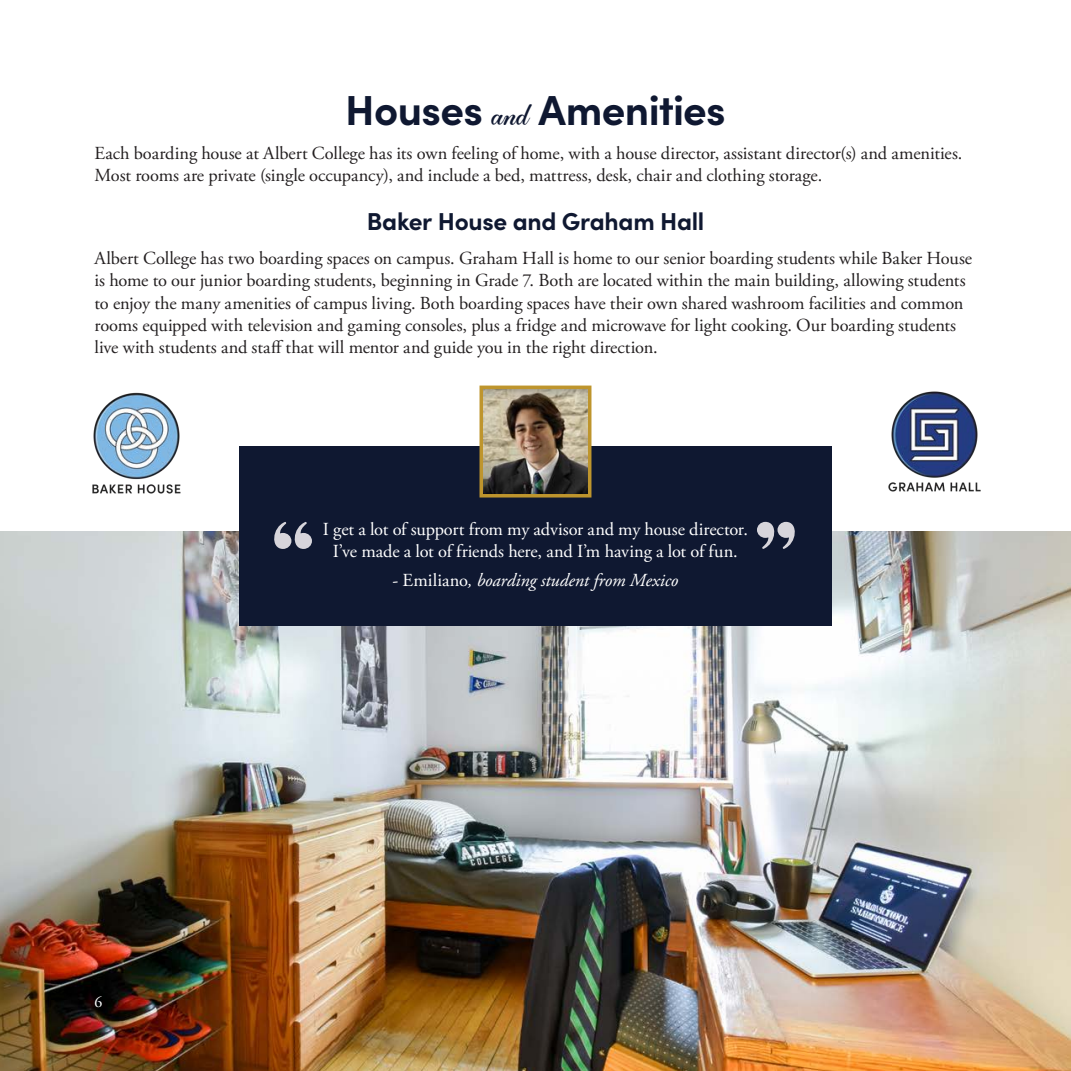
<style>
.page{position:relative;width:1071px;height:1071px;background:#fff}
.page>*{position:absolute;margin:0;border:0;box-sizing:border-box;transform-origin:0 0}
.t1{font:700 42px "Sofia Pro";letter-spacing:-.015em;color:#0f1831}
.t2{font:700 24.5px "Sofia Pro";letter-spacing:-.015em;color:#0f1831}
.t3{font:18.38px/22.1px "Adobe Garamond Pro";letter-spacing:-.005em;color:#231f20}
.t4{font:18.38px/22.1px "Adobe Garamond Pro";letter-spacing:-.01em;color:#fff;text-align:center}
.t5{font:italic 18.38px "Adobe Garamond Pro";letter-spacing:-.005em;color:#fff}
.t6{font:15.75px "Adobe Garamond Pro";color:#fff}
.s1{font-family:"Madina";font-weight:400}
.s2{font-style:normal}
</style>
<div class="page">
<img style="left:0;top:532px;width:1071px;height:539px">
<div style="left:239px;top:446px;width:593px;height:180px;background:#0f1831"></div>
<img style="left:479px;top:385px;width:113px;height:113px">
<svg style="left:274px;top:522px;width:38px;height:27px"></svg>
<svg style="left:757px;top:522px;width:38px;height:27px"></svg>
<img style="left:92px;top:392px;width:89px;height:102px">
<img style="left:888px;top:391px;width:93px;height:101px">
<p class="t1" style="left:345px;top:78px;width:382px">Houses <span class="s1">and</span> Amenities</p>
<p class="t3" style="left:94px;top:143px;width:869px">Each boarding house at Albert College has its own feeling of home, with a house director, assistant director(s) and amenities.<br>Most rooms are private (single occupancy), and include a bed, mattress, desk, chair and clothing storage.</p>
<p class="t2" style="left:367px;top:202px;width:339px">Baker House and Graham Hall</p>
<p class="t3" style="left:94px;top:248px;width:879px">Albert College has two boarding spaces on campus. Graham Hall is home to our senior boarding students while Baker House is home to our junior boarding students, beginning in Grade 7. Both are located within the main building, allowing students to enjoy the many amenities of campus living. Both boarding spaces have their own shared washroom facilities and common rooms equipped with television and gaming consoles, plus a fridge and microwave for light cooking. Our boarding students live with students and staff that will mentor and guide you in the right direction.</p>
<p class="t6" style="left:94px;top:993px;width:9px">6</p>
<p class="t4" style="left:323px;top:519px;width:427px">I get a lot of support from my advisor and my house director.<br>I’ve made a lot of friends here, and I’m having a lot of fun.</p>
<p class="t5" style="left:393px;top:569px;width:287px"><span class="s2">‑ Emiliano</span>, boarding student from Mexico</p>
</div>
